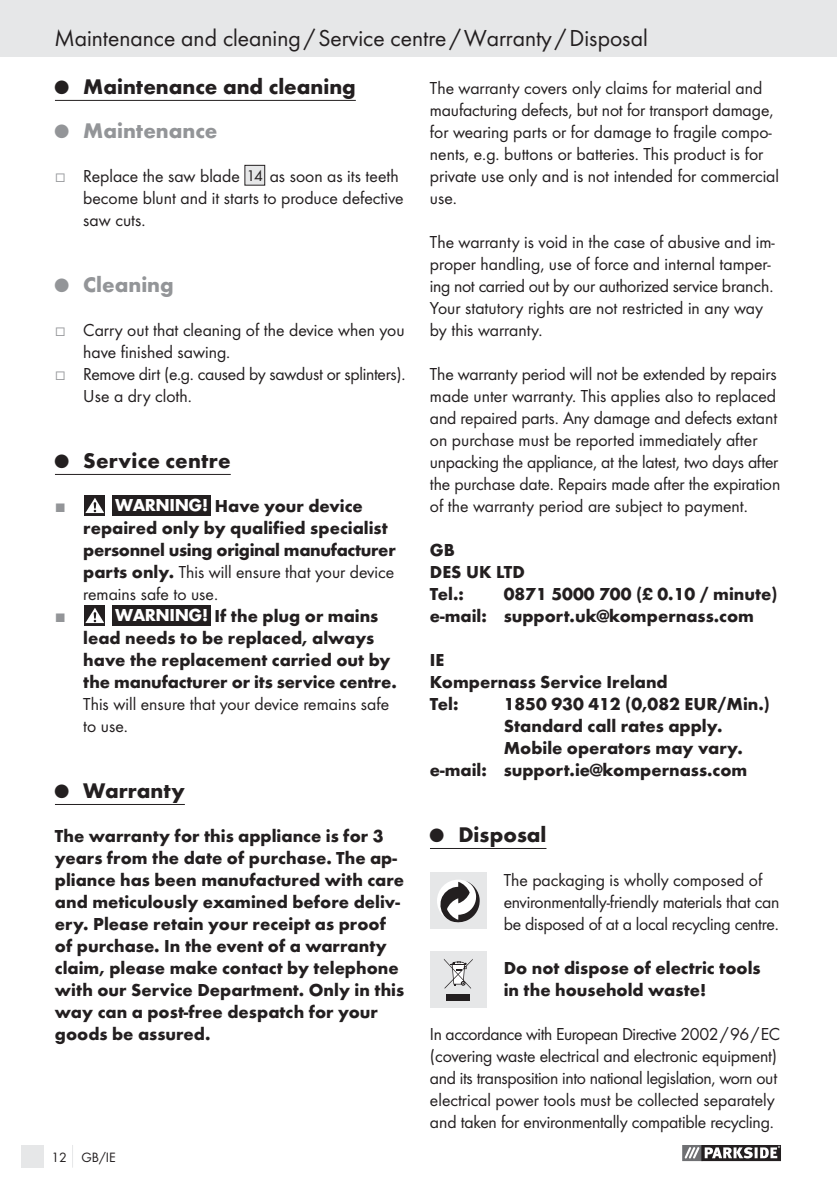
<style>
.page{position:relative;width:837px;height:1190px;background:#fff}
.page>*{position:absolute;margin:0;border:0;box-sizing:border-box;transform-origin:0 0}
.t1{font:24px "Futura Boo";color:#231f20}
.t2{font:700 22px "Futura";color:#231f20}
.t3{font:700 22px "Futura";color:#939598}
.t4{font:18px/22px "Futura Boo";color:#231f20}
.t5{font:700 18px/22px "Futura";color:#231f20}
.t6{font:14px "Futura Boo";color:#231f20}
.s1{font-family:"European Pi Three";font-weight:400;font-size:14px}
.s2{font-size:16px}
.s3{color:#fff}
.s4{font-family:"Futura";font-weight:700}
</style>
<div class="page">
<div style="left:0;top:0;width:837px;height:56px;background:#e6e7e8"></div>
<div style="left:21px;top:1145px;width:23px;height:23px;background:#e6e7e8"></div>
<svg style="left:72px;top:1145px;width:1px;height:23px"></svg>
<svg style="left:682px;top:1161px;width:99px;height:1px"></svg>
<svg style="left:682px;top:1145px;width:99px;height:16px"></svg>
<hr style="left:55px;top:100px;width:301px;height:1px;background:#231f20">
<hr style="left:55px;top:474px;width:176px;height:1px;background:#231f20">
<hr style="left:55px;top:804px;width:130px;height:1px;background:#231f20">
<div style="left:245px;top:165px;width:20px;height:20px;background:#e6e7e8"></div>
<div style="left:244px;top:165px;width:21px;height:21px;border:1px solid #231f20"></div>
<div style="left:84px;top:495px;width:21px;height:21px;background:#231f20"></div>
<svg style="left:85px;top:498px;width:19px;height:15px"></svg>
<div style="left:113px;top:495px;width:98px;height:21px;background:#231f20"></div>
<svg style="left:84px;top:605px;width:21px;height:21px"></svg>
<svg style="left:85px;top:608px;width:19px;height:15px"></svg>
<div style="left:113px;top:605px;width:98px;height:21px;background:#231f20"></div>
<hr style="left:430px;top:848px;width:116px;height:1px;background:#231f20">
<div style="left:430px;top:873px;width:56px;height:56px;background:#e6e7e8"></div>
<div style="left:437px;top:880px;width:42px;height:42px;background:#fff;border-radius:50%"></div>
<svg style="left:440px;top:881px;width:40px;height:42px"></svg>
<div style="left:430px;top:951px;width:56px;height:57px;background:#e6e7e8"></div>
<div style="left:446px;top:994px;width:24px;height:7px;background:#231f20"></div>
<svg style="left:444px;top:959px;width:29px;height:30px"></svg>
<h1 class="t1" style="left:54px;top:27px;width:595px">Maintenance and cleaning / Service centre / Warranty / Disposal</h1>
<p class="t2" style="left:55px;top:78px;width:302px"><span class="s1">-</span> Maintenance and cleaning</p>
<p class="t3" style="left:55px;top:122px;width:164px"><span class="s1">-</span> Maintenance</p>
<p class="t4" style="left:83px;top:166px;width:322px">Replace the saw blade <span class="s2">14</span> as soon as its teeth become blunt and it starts to produce defective saw cuts.</p>
<p class="t3" style="left:55px;top:276px;width:120px"><span class="s1">-</span> Cleaning</p>
<p class="t4" style="left:83px;top:320px;width:324px">Carry out that cleaning of the device when you have finished sawing.<br>Remove dirt (e.g. caused by sawdust or splinters).<br>Use a dry cloth.</p>
<p class="t2" style="left:55px;top:452px;width:177px"><span class="s1">-</span> Service centre</p>
<p class="t5" style="left:83px;top:496px;width:314px;text-align:center"><span class="s3">WARNING!</span> Have your device repaired only by qualified specialist personnel using original manufacturer</p>
<p class="t4" style="left:83px;top:562px;width:312px"><span class="s4">parts only.</span> This will ensure that your device remains safe to use.</p>
<p class="t5" style="left:83px;top:606px;width:315px;text-indent:32px"><span class="s3">WARNING!</span> If the plug or mains lead needs to be replaced, always have the replacement carried out by the manufacturer or its service centre.</p>
<p class="t4" style="left:83px;top:694px;width:307px">This will ensure that your device remains safe to use.</p>
<p class="t2" style="left:55px;top:782px;width:131px"><span class="s1">-</span> Warranty</p>
<p class="t5" style="left:55px;top:826px;width:351px">The warranty for this appliance is for 3 years from the date of purchase. The ap&shy;pliance has been manufactured with care and meticulously examined before deliv&shy;ery. Please retain your receipt as proof of purchase. In the event of a warranty claim, please make contact by telephone with our Service Department. Only in this way can a post-free despatch for your goods be assured.</p>
<p class="t6" style="left:51px;top:1150px;width:66px">12 GB/IE</p>
<p class="t4" style="left:430px;top:78px;width:350px">The warranty covers only claims for material and maufacturing defects, but not for transport damage, for wearing parts or for damage to fragile compo&shy;nents, e.g. buttons or batteries. This product is for private use only and is not intended for commercial use.</p>
<p class="t4" style="left:430px;top:232px;width:346px">The warranty is void in the case of abusive and im&shy;proper handling, use of force and internal tamper&shy;ing not carried out by our authorized service branch.<br>Your statutory rights are not restricted in any way by this warranty.</p>
<p class="t4" style="left:430px;top:364px;width:352px">The warranty period will not be extended by repairs made unter warranty. This applies also to replaced and repaired parts. Any damage and defects extant on purchase must be reported immediately after unpacking the appliance, at the latest, two days after the purchase date. Repairs made after the expiration of the warranty period are subject to payment.</p>
<p class="t5" style="left:430px;top:540px;width:96px">GB<br>DES UK LTD<br>Tel.:</p>
<p class="t5" style="left:430px;top:584px;width:349px;text-indent:74px">0871 5000 700 (£ 0.10 / minute) e-mail: support.uk@kompernass.com</p>
<p class="t5" style="left:430px;top:650px;width:239px">IE<br>Kompernass Service Ireland<br>Tel:</p>
<p class="t5" style="left:503px;top:694px;width:268px">1850 930 412 (0,082 EUR/Min.)</p>
<p class="t5" style="left:503px;top:716px;width:220px">Standard call rates apply.</p>
<p class="t5" style="left:503px;top:738px;width:240px">Mobile operators may vary.</p>
<p class="t5" style="left:430px;top:760px;width:319px">e-mail: support.ie@kompernass.com</p>
<p class="t2" style="left:430px;top:826px;width:118px"><span class="s1">-</span> Disposal</p>
<p class="t4" style="left:503px;top:870px;width:277px">The packaging is wholly composed of environmentally-friendly materials that can be disposed of at a local recycling centre.</p>
<p class="t5" style="left:503px;top:958px;width:258px">Do not dispose of electric tools in the household waste!</p>
<p class="t4" style="left:430px;top:1024px;width:351px">In accordance with European Directive 2002 / 96 / EC (covering waste electrical and electronic equipment) and its transposition into national legislation, worn out electrical power tools must be collected separately and taken for environmentally compatible recycling.</p>
</div>
